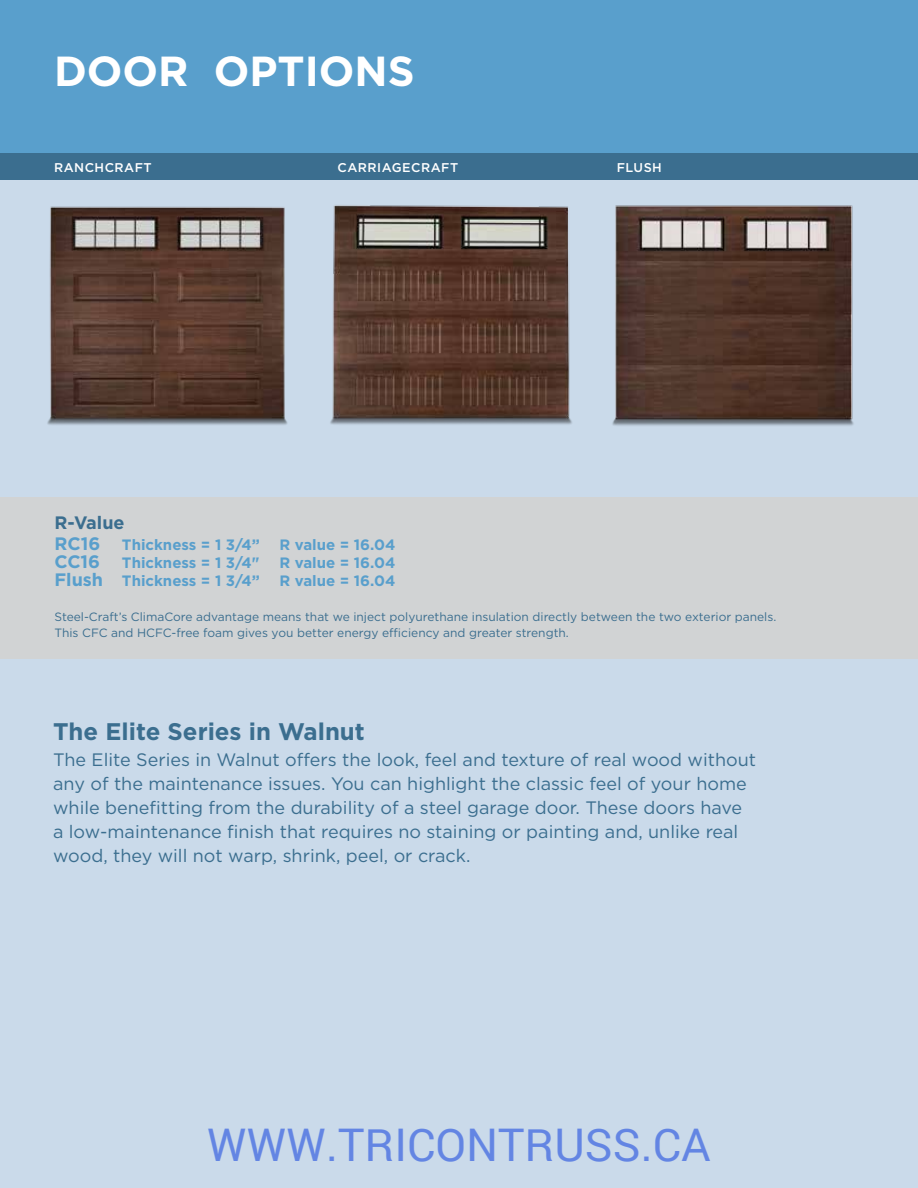
<style>
.page{position:relative;width:918px;height:1188px;background:#fff}
.page>*{position:absolute;margin:0;border:0;box-sizing:border-box;transform-origin:0 0}
.t1{font:45px "Roboto";color:rgb(65 105 225/.75)}
.t2{font:700 42px "Gotham";color:#fff}
.t3{font:700 24px "Gotham";color:#3b6e8f}
.t4{font:18px/24px "Gotham";color:#3b6e8f}
.t5{font:700 18px "Gotham";color:#3b6e8f}
.t6{font:700 15px "Gotham";color:#599fcc}
.t7{font:500 12.75px "Gotham";letter-spacing:.04em;color:#fff}
.t8{font:12px/15.8px "Gotham";color:#3b6e8f}
.s1{font-size:18px}
</style>
<div class="page">
<div style="left:0;top:172px;width:918px;height:1016px;background:#cadaea"></div>
<div style="left:0;top:153px;width:918px;height:27px;background:#3b6e8f"></div>
<div style="left:0;top:0;width:918px;height:153px;background:#599fcc"></div>
<div style="left:0;top:497px;width:918px;height:161px;background:#d1d3d4"></div>
<img style="left:330px;top:205px;width:229px;height:220px">
<img style="left:559px;top:205px;width:295px;height:221px">
<img style="left:47px;top:206px;width:241px;height:219px">
<h2 class="t2" style="left:54px;top:47px;width:362px">DOOR OPTIONS</h2>
<p class="t7" style="left:54px;top:160px;width:99px">RANCHCRAFT</p>
<p class="t7" style="left:337px;top:160px;width:122px">CARRIAGECRAFT</p>
<p class="t7" style="left:617px;top:160px;width:47px">FLUSH</p>
<p class="t5" style="left:54px;top:512px;width:72px">R-Value</p>
<p class="t6" style="left:54px;top:537px;width:207px"><span class="s1">RC16</span> Thickness = 1 3/4”</p>
<p class="t6" style="left:279px;top:537px;width:118px">R value = 16.04</p>
<p class="t6" style="left:54px;top:555px;width:207px"><span class="s1">CC16</span> Thickness = 1 3/4"</p>
<p class="t6" style="left:279px;top:555px;width:118px">R value = 16.04</p>
<p class="t6" style="left:54px;top:573px;width:207px"><span class="s1">Flush</span> Thickness = 1 3/4”</p>
<p class="t6" style="left:279px;top:573px;width:118px">R value = 16.04</p>
<p class="t8" style="left:54px;top:609px;width:723px">Steel-Craft’s ClimaCore advantage means that we inject polyurethane insulation directly between the two exterior panels.<br>This CFC and HCFC-free foam gives you better energy efficiency and greater strength.</p>
<h3 class="t3" style="left:53px;top:717px;width:313px">The Elite Series in Walnut</h3>
<p class="t4" style="left:53px;top:748px;width:705px">The Elite Series in Walnut offers the look, feel and texture of real wood without any of the maintenance issues. You can highlight the classic feel of your home while benefitting from the durability of a steel garage door. These doors have a low-maintenance finish that requires no staining or painting and, unlike real wood, they will not warp, shrink, peel, or crack.</p>
<h1 class="t1" style="left:207px;top:1114px;width:505px">WWW.TRICONTRUSS.CA</h1>
</div>
